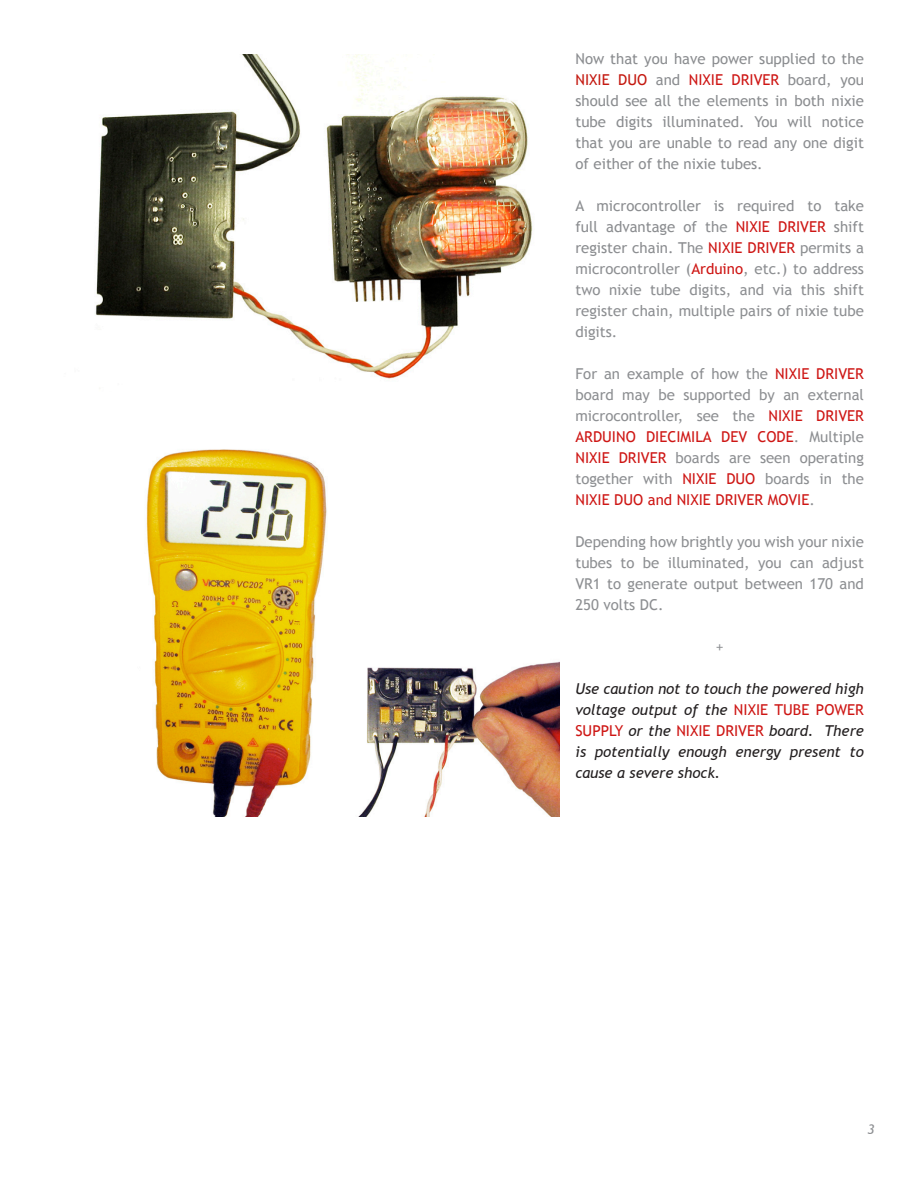
<style>
.page{position:relative;width:918px;height:1188px;background:#fff}
.page>*{position:absolute;margin:0;border:0;box-sizing:border-box;transform-origin:0 0}
.t1{font:15px/21px "Trebuchet MS";color:#8d8f92;text-align:justify}
.t2{font:15px/21px "Trebuchet MS";color:#8b8d90;text-align:justify}
.t3{font:italic 15px/21px "Trebuchet MS";color:#231f20;text-align:justify}
.t4{font:italic 13.5px "Trebuchet MS";color:#8d8f92}
.s1{color:#c41910}
.s2{color:#ce1614}
.s3{color:#8b8d90}
.s4{font-style:normal;color:#ce1614}
</style>
<div class="page">
<img style="left:95px;top:54px;width:438px;height:325px">
<img style="left:146px;top:449px;width:414px;height:367px">
<p class="t2" style="left:575px;top:48px;width:290px">Now that you have power supplied to the <span class="s1">NIXIE DUO</span> and <span class="s2">NIXIE DRIVER</span> board, you should see all the elements in both nixie tube digits illuminated. You will notice that you are unable to read any one digit of either of the nixie tubes.</p>
<p class="t1" style="left:575px;top:195px;width:290px"><span class="s3">A microcontroller is required to take full advantage of</span> the <span class="s2">NIXIE DRIVER</span> <span class="s3">shift register chain. T</span>he <span class="s2">NIXIE DRIVER</span> permits a microcontroller (<span class="s2">Arduino</span>, etc.) to address two nixie tube digits, and via this shift register chain, multiple pairs of nixie tube digits.</p>
<p class="t1" style="left:575px;top:363px;width:290px">For an example of how the <span class="s2">NIXIE DRIVER </span>board may be supported by an external microcontroller, see the <span class="s2">NIXIE DRIVER ARDUINO DIECIMILA DEV CODE</span>. Multiple <span class="s2">NIXIE DRIVER</span> boards are seen operating together with <span class="s2">NIXIE DUO</span> boards in the <span class="s2">NIXIE DUO and NIXIE DRIVER MOVIE</span>.</p>
<p class="t1" style="left:575px;top:531px;width:290px">Depending how brightly you wish your nixie tubes to be illuminated, you can adjust VR1 to generate output between 170 and 250 volts DC.</p>
<p class="t1" style="left:716px;top:636px;width:9px">+</p>
<p class="t3" style="left:575px;top:678px;width:290px">Use caution not to touch the powered high voltage output of the <span class="s4">NIXIE TUBE POWER SUPPLY</span> or the <span class="s4">NIXIE DRIVER</span> board. There is potentially enough energy present to cause a severe shock.</p>
<p class="t4" style="left:868px;top:1122px;width:9px">3</p>
</div>
